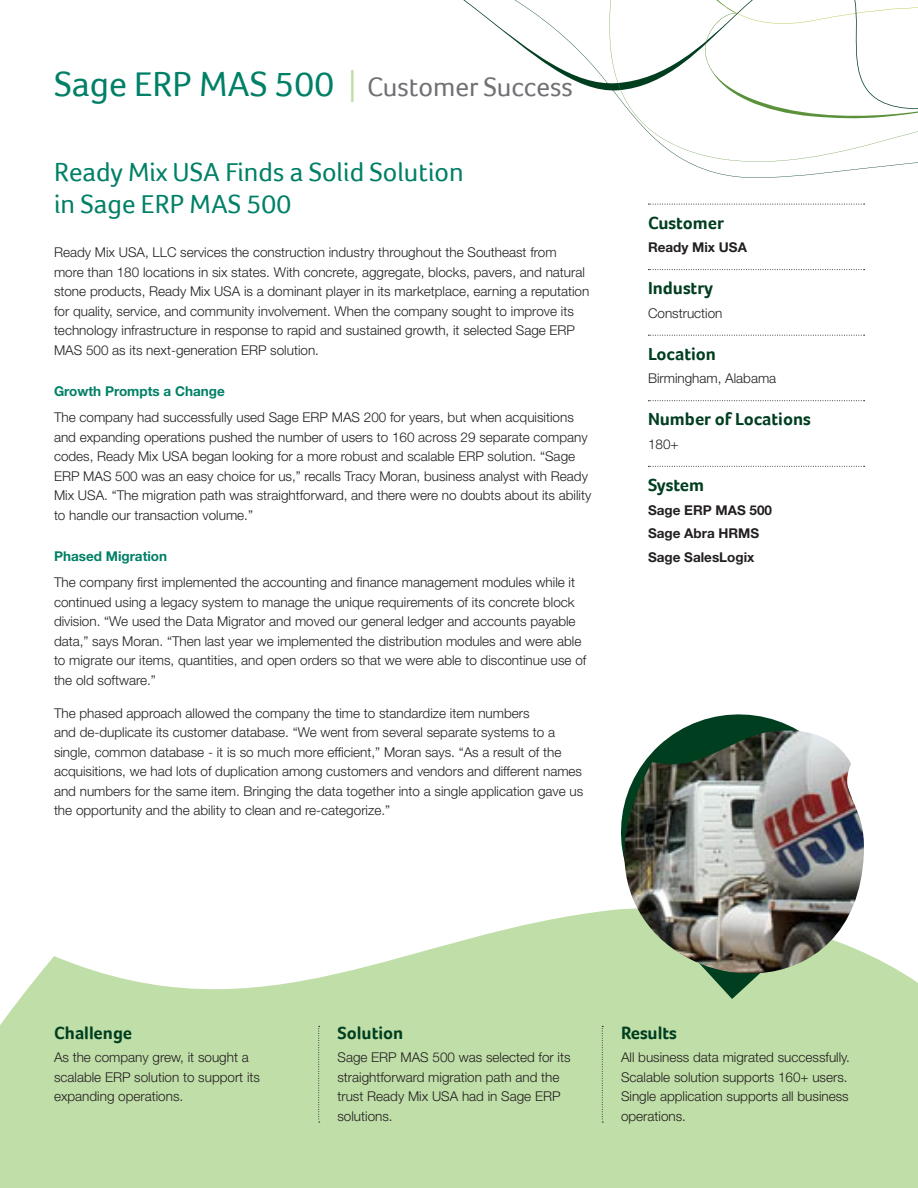
<style>
.page{position:relative;width:918px;height:1188px;background:#fff}
.page>*{position:absolute;margin:0;border:0;box-sizing:border-box;transform-origin:0 0}
.t1{font:27.3px "Foco";color:#717074}
.t2{font:27px/32.2px "Foco";color:#008066}
.Side_Header{font:700 18px "Foco";color:#003e20}
.Bottom_Challenge_Hea{font:700 18px "Foco";color:#003e20}
.Body{font:300 13.5px/19.5px "Helvetica Neue LT Std";color:#231f20}
.Bold_Body{font:700 13.5px "Helvetica Neue LT Std";color:#231f20}
.Subhead{font:700 13.5px "Helvetica Neue LT Std";color:#008066}
.s1{font-size:35.85px;color:#008066}
.s2{font-family:"Helvetica Neue LT Std";font-weight:300;font-size:44.85px;color:#c0dea8}
</style>
<div class="page">
<svg style="left:0;top:910px;width:918px;height:278px;fill:#c0dea8"></svg>
<svg style="left:463px;top:0;width:455px;height:178px"></svg>
<svg style="left:608px;top:714px;width:262px;height:285px;fill:#c0dea8"></svg>
<img style="left:622px;top:730px;width:243px;height:243px">
<svg style="left:648px;top:204px;width:217px;height:1px"></svg>
<svg style="left:648px;top:269px;width:217px;height:1px"></svg>
<svg style="left:648px;top:335px;width:217px;height:1px"></svg>
<svg style="left:648px;top:400px;width:217px;height:1px"></svg>
<svg style="left:648px;top:466px;width:217px;height:1px"></svg>
<svg style="left:602px;top:1026px;width:1px;height:97px"></svg>
<svg style="left:318px;top:1026px;width:2px;height:97px"></svg>
<p class="t1" style="left:54px;top:71px;width:521px"><span class="s1">Sage ERP MAS 500</span> <span class="s2">I</span> Customer Success</p>
<p class="t2" style="left:54px;top:156px;width:411px">Ready Mix USA Finds a Solid Solution in Sage ERP MAS 500</p>
<p class="Body" style="left:54px;top:242px;width:537px">Ready Mix USA, LLC services the construction industry throughout the Southeast from more than 180 locations in six states. With concrete, aggregate, blocks, pavers, and natural stone products, Ready Mix USA is a dominant player in its marketplace, earning a reputation for quality, service, and community involvement. When the company sought to improve its technology infrastructure in response to rapid and sustained growth, it selected Sage ERP MAS 500 as its next-generation ERP solution.</p>
<p class="Subhead" style="left:54px;top:383px;width:172px">Growth Prompts a Change</p>
<p class="Body" style="left:54px;top:407px;width:539px">The company had successfully used Sage ERP MAS 200 for years, but when acquisitions and expanding operations pushed the number of users to 160 across 29 separate company codes, Ready Mix USA began looking for a more robust and scalable ERP solution. “Sage ERP MAS 500 was an easy choice for us,” recalls Tracy Moran, business analyst with Ready Mix USA. “The migration path was straightforward, and there were no doubts about its ability to handle our transaction volume.”</p>
<p class="Subhead" style="left:54px;top:548px;width:115px">Phased Migration</p>
<p class="Body" style="left:54px;top:572px;width:534px">The company first implemented the accounting and finance management modules while it continued using a legacy system to manage the unique requirements of its concrete block division. “We used the Data Migrator and moved our general ledger and accounts payable data,” says Moran. “Then last year we implemented the distribution modules and were able to migrate our items, quantities, and open orders so that we were able to discontinue use of the old software.”</p>
<p class="Body" style="left:54px;top:703px;width:531px">The phased approach allowed the company the time to standardize item numbers<br>and de-duplicate its customer database. “We went from several separate systems to a single, common database - it is so much more efficient,” Moran says. “As a result of the acquisitions, we had lots of duplication among customers and vendors and different names and numbers for the same item. Bringing the data together into a single application gave us the opportunity and the ability to clean and re-categorize.”</p>
<p class="Side_Header" style="left:648px;top:212px;width:77px">Customer</p>
<p class="Bold_Body" style="left:648px;top:239px;width:100px">Ready Mix USA</p>
<p class="Side_Header" style="left:648px;top:278px;width:67px">Industry</p>
<p class="Body" style="left:648px;top:303px;width:76px">Construction</p>
<p class="Side_Header" style="left:648px;top:343px;width:70px">Location</p>
<p class="Body" style="left:648px;top:369px;width:130px">Birmingham, Alabama</p>
<p class="Side_Header" style="left:648px;top:409px;width:164px">Number of Locations</p>
<p class="Body" style="left:648px;top:434px;width:32px">180+</p>
<p class="Side_Header" style="left:648px;top:474px;width:58px">System</p>
<p class="Bold_Body" style="left:648px;top:501px;width:126px">Sage ERP MAS 500</p>
<p class="Bold_Body" style="left:648px;top:525px;width:113px">Sage Abra HRMS</p>
<p class="Bold_Body" style="left:648px;top:548px;width:108px">Sage SalesLogix</p>
<p class="Bottom_Challenge_Hea" style="left:54px;top:1022px;width:80px">Challenge</p>
<p class="Body" style="left:54px;top:1047px;width:208px">As the company grew, it sought a scalable ERP solution to support its expanding operations.</p>
<p class="Bottom_Challenge_Hea" style="left:338px;top:1022px;width:67px">Solution</p>
<p class="Body" style="left:338px;top:1047px;width:235px">Sage ERP MAS 500 was selected for its straightforward migration path and the trust Ready Mix USA had in Sage ERP solutions.</p>
<p class="Bottom_Challenge_Hea" style="left:621px;top:1022px;width:57px">Results</p>
<p class="Body" style="left:621px;top:1047px;width:231px">All business data migrated successfully.<br>Scalable solution supports 160+ users.<br>Single application supports all business operations.</p>
</div>
